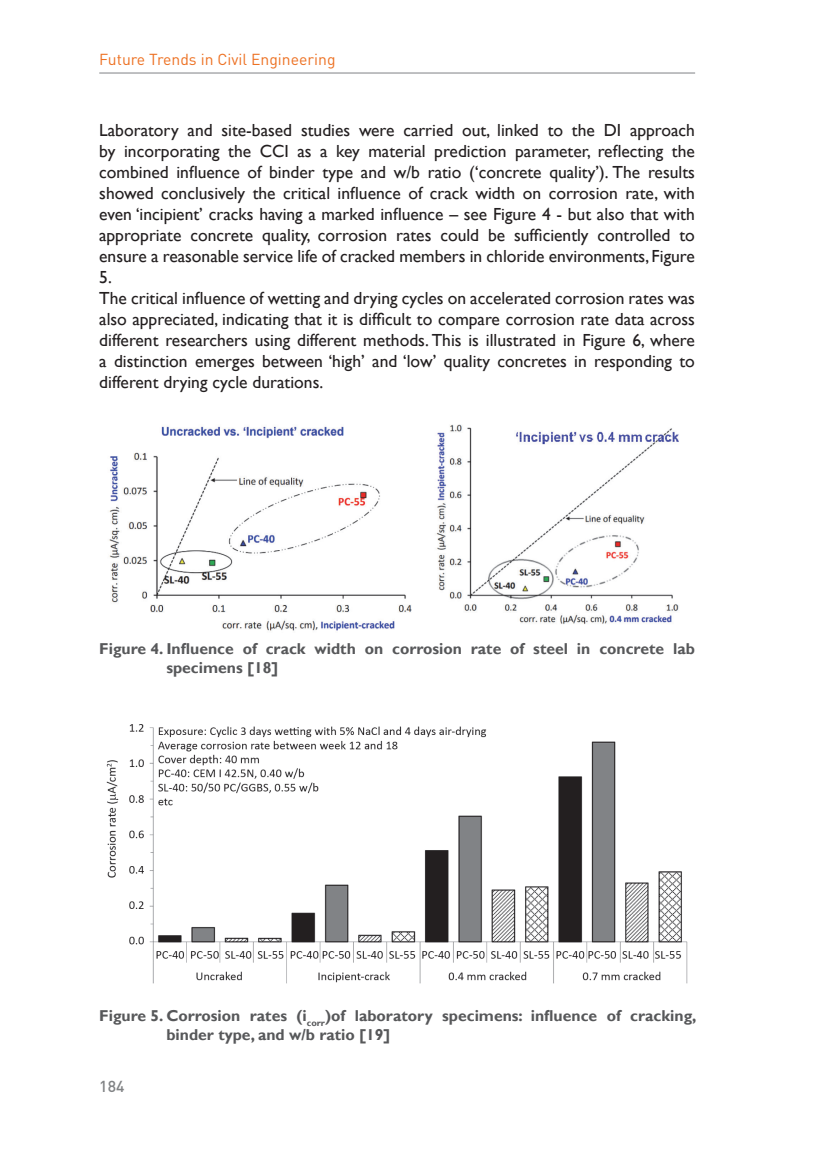
<style>
.page{position:relative;width:819px;height:1166px;background:#fff}
.page>*{position:absolute;margin:0;border:0;box-sizing:border-box;transform-origin:0 0}
.t1{font:17.5px/21px "Gill Sans";color:#231f20}
.t2{font:700 15.75px/19.2px "Gill Sans";color:#57585a}
.t3{font:15.75px "DIN Pro";color:#ed7123}
.t4{font:500 15.75px "DIN Pro";color:#818385}
</style>
<div class="page">
<hr style="left:99px;top:73px;width:596px;height:1px;background:#808285">
<img style="left:109px;top:424px;width:570px;height:207px">
<img style="left:106px;top:724px;width:582px;height:260px">
<p class="t3" style="left:99px;top:49px;width:238px">Future Trends in Civil Engineering</p>
<p class="t1" style="left:99px;top:120px;width:597px">Laboratory and site-based studies were carried out, linked to the DI approach by incorporating the CCI as a key material prediction parameter, reflecting the combined influence of binder type and w/b ratio (‘concrete quality’). The results showed conclusively the critical influence of crack width on corrosion rate, with even ‘incipient’ cracks having a marked influence – see Figure 4 - but also that with appropriate concrete quality, corrosion rates could be sufficiently controlled to ensure a reasonable service life of cracked members in chloride environments, Figure 5.<br>The critical influence of wetting and drying cycles on accelerated corrosion rates was also appreciated, indicating that it is difficult to compare corrosion rate data across different researchers using different methods. This is illustrated in Figure 6, where a distinction emerges between ‘high’ and ‘low’ quality concretes in responding to different drying cycle durations.</p>
<p class="t2" style="left:166px;top:639px;width:530px;text-indent:-67px">Figure 4. Influence of crack width on corrosion rate of steel in concrete lab specimens [18]</p>
<p class="t2" style="left:166px;top:1006px;width:531px;text-indent:-67px">Figure 5. Corrosion rates (i<sub>corr</sub>)of laboratory specimens: influence of cracking, binder type, and w/b ratio [19]</p>
<p class="t4" style="left:99px;top:1076px;width:27px">184</p>
</div>
